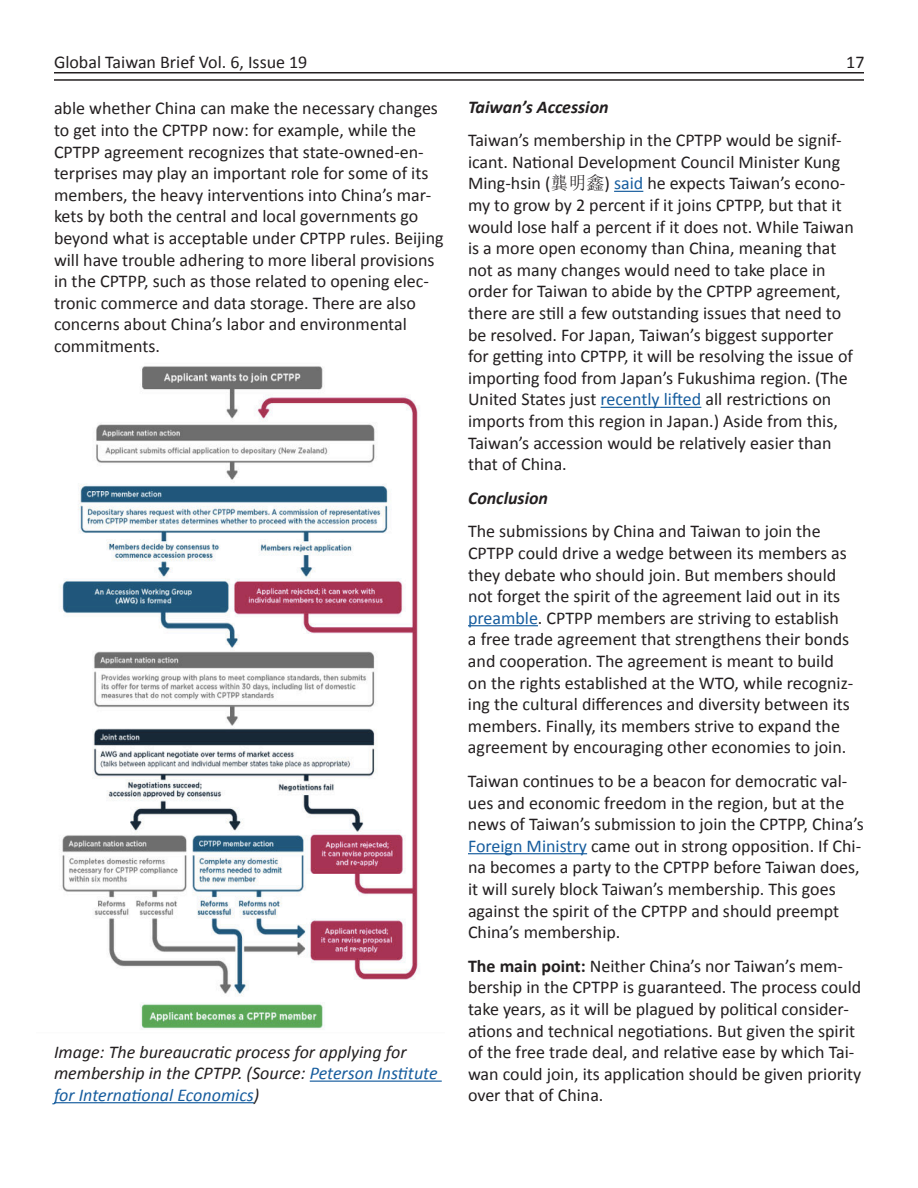
<style>
.page{position:relative;width:918px;height:1188px;background:#fff}
.page>*{position:absolute;margin:0;border:0;box-sizing:border-box;transform-origin:0 0}
.t1{font:18px/21.6px "Calibri";color:#231f20}
.t2{font:italic 18px/21.6px "Calibri";color:#231f20}
.t3{font:italic 700 18px "Calibri";color:#231f20}
.s1{font-family:"Sim Sun"}
.s2{color:#175d9e}
.s3{font-weight:700}
</style>
<div class="page">
<hr style="left:54px;top:72px;width:810px;height:1px;background:#231f20">
<hr style="left:54px;top:79px;width:810px;height:2px;background:#231f20">
<hr style="left:310px;top:1081px;width:132px;height:1px;background:#175d9e">
<hr style="left:54px;top:1102px;width:200px;height:1px;background:#175d9e">
<svg style="left:614px;top:191px;width:29px;height:1px"></svg>
<hr style="left:601px;top:407px;width:100px;height:1px;background:#175d9e">
<hr style="left:468px;top:625px;width:70px;height:1px;background:#175d9e">
<hr style="left:468px;top:853px;width:119px;height:1px;background:#175d9e">
<img style="left:62px;top:366px;width:358px;height:664px">
<p class="t1" style="left:54px;top:52px;width:255px">Global Taiwan Brief Vol. 6, Issue 19</p>
<p class="t1" style="left:846px;top:52px;width:20px">17</p>
<p class="t1" style="left:54px;top:98px;width:391px">able whether China can make the necessary changes to get into the CPTPP now: for example, while the CPTPP agreement recognizes that state-owned-en&shy;terprises may play an important role for some of its members, the heavy interventions into China’s mar&shy;kets by both the central and local governments go beyond what is acceptable under CPTPP rules. Beijing will have trouble adhering to more liberal provisions in the CPTPP, such as those related to opening elec&shy;tronic commerce and data storage. There are also concerns about China’s labor and environmental commitments.</p>
<p class="t3" style="left:468px;top:100px;width:142px">Taiwan’s Accession</p>
<p class="t1" style="left:468px;top:129px;width:387px">Taiwan’s membership in the CPTPP would be signif&shy;icant. National Development Council Minister Kung Ming-hsin (<span class="s1">龔明鑫</span>) <span class="s2">said</span> he expects Taiwan’s econo&shy;my to grow by 2 percent if it joins CPTPP, but that it would lose half a percent if it does not. While Taiwan is a more open economy than China, meaning that not as many changes would need to take place in order for Taiwan to abide by the CPTPP agreement, there are still a few outstanding issues that need to be resolved. For Japan, Taiwan’s biggest supporter for getting into CPTPP, it will be resolving the issue of importing food from Japan’s Fukushima region. (The United States just <span class="s2">recently lifted</span> all restrictions on imports from this region in Japan.) Aside from this, Taiwan’s accession would be relatively easier than that of China.</p>
<p class="t3" style="left:468px;top:491px;width:82px">Conclusion</p>
<p class="t1" style="left:468px;top:521px;width:387px">The submissions by China and Taiwan to join the CPTPP could drive a wedge between its members as they debate who should join. But members should not forget the spirit of the agreement laid out in its <span class="s2">preamble</span>. CPTPP members are striving to establish<br>a free trade agreement that strengthens their bonds and cooperation. The agreement is meant to build on the rights established at the WTO, while recogniz&shy;ing the cultural differences and diversity between its members. Finally, its members strive to expand the agreement by encouraging other economies to join.</p>
<p class="t1" style="left:468px;top:770px;width:397px">Taiwan continues to be a beacon for democratic val&shy;ues and economic freedom in the region, but at the news of Taiwan’s submission to join the CPTPP, China’s <span class="s2">Foreign Ministry</span> came out in strong opposition. If Chi&shy;na becomes a party to the CPTPP before Taiwan does, it will surely block Taiwan’s membership. This goes against the spirit of the CPTPP and should preempt China’s membership.</p>
<p class="t1" style="left:468px;top:955px;width:395px"><span class="s3">The main point:</span> Neither China’s nor Taiwan’s mem&shy;bership in the CPTPP is guaranteed. The process could take years, as it will be plagued by political consider&shy;ations and technical negotiations. But given the spirit of the free trade deal, and relative ease by which Tai&shy;wan could join, its application should be given priority over that of China.</p>
<p class="t2" style="left:54px;top:1040px;width:385px">Image: The bureaucratic process for applying for membership in the CPTPP. (Source: <span class="s2">Peterson Institute for International Economics</span>)</p>
</div>
